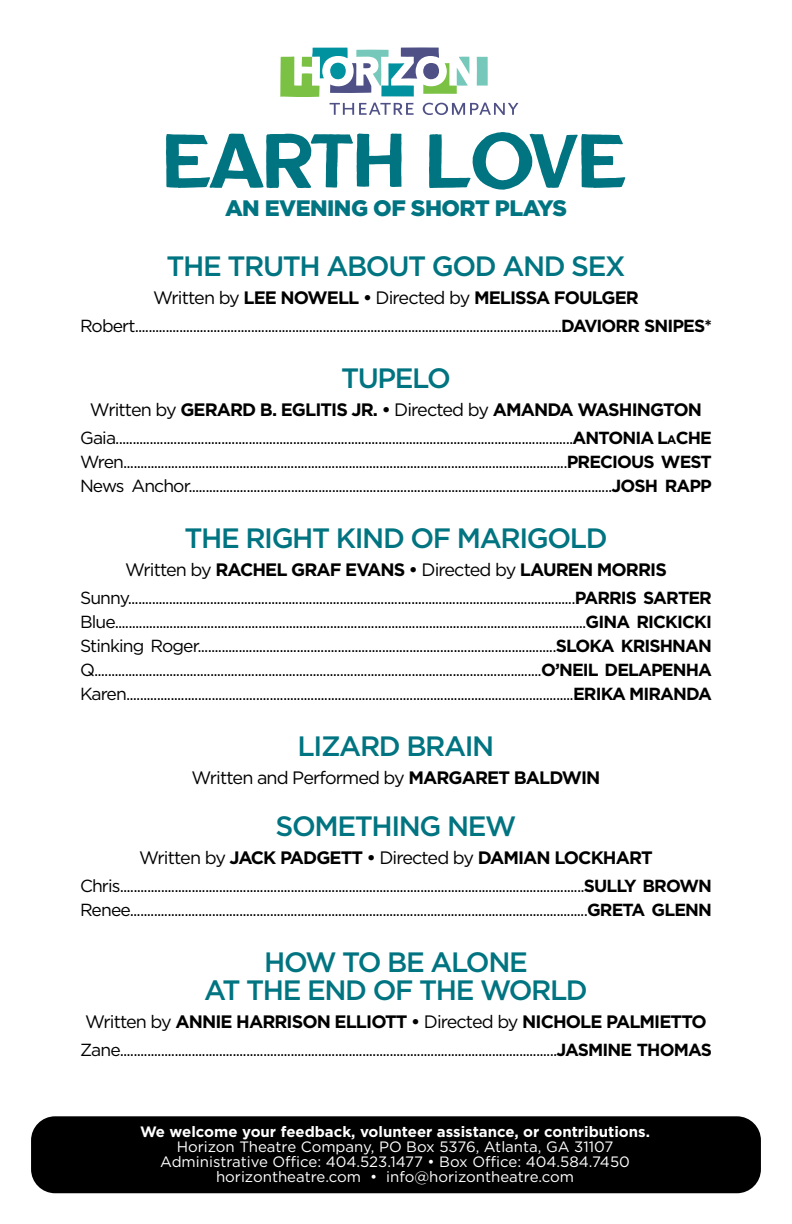
<style>
.page{position:relative;width:792px;height:1224px;background:#fff}
.page>*{position:absolute;margin:0;border:0;box-sizing:border-box;transform-origin:0 0}
.t1{font:76.8px "Brewisten";letter-spacing:-.05em;color:#007481}
.t2{font:500 28px/28px "Gotham";letter-spacing:-.05em;color:#007481;text-align:center}
.t3{font:900 22.4px "Gotham";letter-spacing:-.025em;color:#007481}
.t4{font:700 18px "Gotham";letter-spacing:-.05em;color:#000}
.t5{font:18px "Gotham";letter-spacing:-.05em;color:#000}
.t6{font:17.6px/24px "Gotham";letter-spacing:-.05em;color:#000;text-align:justify}
.t7{font:15px/15px "Gotham";color:#fff;text-align:center}
.t8{font:700 15px "Gotham";color:#fff}
.s1{font-weight:400}
.s2{font-weight:700}
.s3{font-weight:700;font-size:12.2px}
</style>
<div class="page">
<svg style="left:280px;top:47px;width:239px;height:68px"></svg>
<div style="left:31px;top:1116px;width:730px;height:77px;background:#000;border-radius:24px"></div>
<h1 class="t1" style="left:163px;top:113px;width:468px">EARTH LOVE</h1>
<p class="t3" style="left:225px;top:193px;width:344px">AN EVENING OF SHORT PLAYS</p>
<h2 class="t2" style="left:166px;top:252px;width:461px">THE TRUTH ABOUT GOD AND SEX</h2>
<p class="t4" style="left:153px;top:286px;width:487px"><span class="s1">Written by</span> LEE NOWELL • <span class="s1">Directed by</span> MELISSA FOULGER</p>
<p class="t6" style="left:80px;top:314px;width:633px">Robert.............................................................................................................................<span class="s2">DAVIORR SNIPES*</span></p>
<h2 class="t2" style="left:341px;top:364px;width:111px">TUPELO</h2>
<p class="t4" style="left:90px;top:398px;width:614px"><span class="s1">Written by</span> GERARD B. EGLITIS JR. • <span class="s1">Directed by</span> AMANDA WASHINGTON</p>
<p class="t6" style="left:80px;top:426px;width:633px">Gaia......................................................................................................................................<span class="s2">ANTONIA L</span><span class="s3">a</span><span class="s2">CHE </span>Wren..................................................................................................................................<span class="s2">PRECIOUS WEST </span>News Anchor............................................................................................................................<span class="s2">JOSH RAPP</span></p>
<h2 class="t2" style="left:184px;top:524px;width:425px">THE RIGHT KIND OF MARIGOLD</h2>
<p class="t4" style="left:125px;top:558px;width:543px"><span class="s1">Written by</span> RACHEL GRAF EVANS • <span class="s1">Directed by</span> LAUREN MORRIS</p>
<p class="t6" style="left:80px;top:586px;width:633px">Sunny...................................................................................................................................<span class="s2">PARRIS SARTER </span>Blue..........................................................................................................................................<span class="s2">GINA RICKICKI </span>Stinking Roger.........................................................................................................<span class="s2">SLOKA KRISHNAN </span>Q...................................................................................................................................<span class="s2">O’NEIL DELAPENHA </span>Karen...................................................................................................................................<span class="s2">ERIKA MIRANDA</span></p>
<h2 class="t2" style="left:298px;top:732px;width:198px">LIZARD BRAIN</h2>
<p class="t5" style="left:192px;top:766px;width:410px">Written and Performed by <span class="s2">MARGARET BALDWIN</span></p>
<h2 class="t2" style="left:276px;top:812px;width:242px">SOMETHING NEW</h2>
<p class="t4" style="left:139px;top:846px;width:515px"><span class="s1">Written by</span> JACK PADGETT • <span class="s1">Directed by</span> DAMIAN LOCKHART</p>
<p class="t6" style="left:80px;top:874px;width:633px">Chris........................................................................................................................................<span class="s2">SULLY BROWN<br></span>Renee......................................................................................................................................<span class="s2">GRETA GLENN</span></p>
<h2 class="t2" style="left:204px;top:948px;width:385px">HOW TO BE ALONE<br>AT THE END OF THE WORLD</h2>
<p class="t4" style="left:85px;top:1010px;width:623px"><span class="s1">Written by</span> ANNIE HARRISON ELLIOTT • <span class="s1">Directed by</span> NICHOLE PALMIETTO</p>
<p class="t6" style="left:80px;top:1038px;width:633px">Zane................................................................................................................................<span class="s2">JASMINE THOMAS</span></p>
<p class="t8" style="left:140px;top:1122px;width:511px">We welcome your feedback, volunteer assistance, or contributions.</p>
<p class="t7" style="left:160px;top:1139px;width:471px">Horizon Theatre Company, PO Box 5376, Atlanta, GA 31107<br>Administrative Office: 404.523.1477 • Box Office: 404.584.7450 horizontheatre.com • info@horizontheatre.com</p>
</div>
